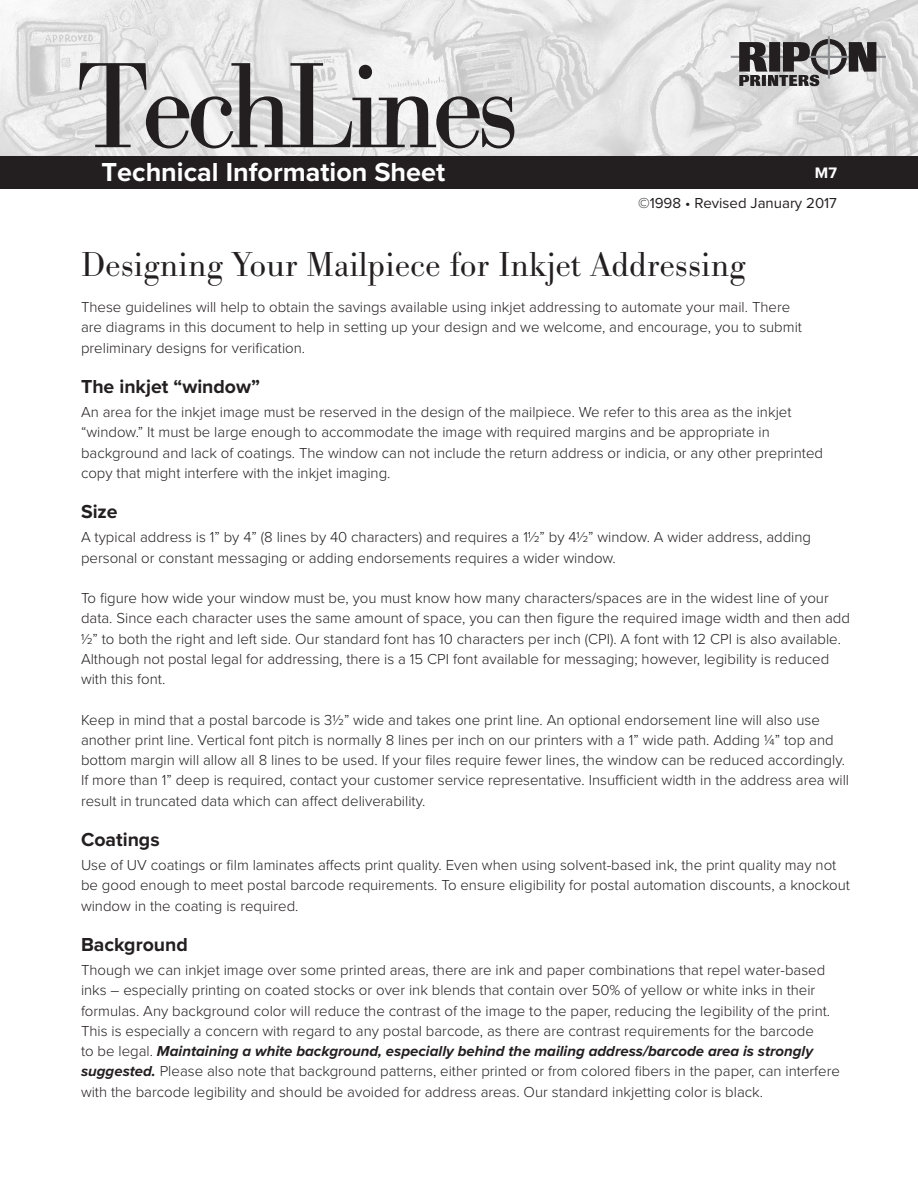
<style>
.page{position:relative;width:918px;height:1188px;background:#fff}
.page>*{position:absolute;margin:0;border:0;box-sizing:border-box;transform-origin:0 0}
.t1{font:126px "Bodoni URW";letter-spacing:-.05em;color:#231f20;scale:.95 1}
.t2{font:300 36px "Bodoni URW";color:#231f20}
.t3{font:700 27px "Proxima Nova";color:#fff}
.t4{font:700 19.5px "Proxima Nova";color:#231f20}
.t5{font:700 15.75px "Proxima Nova";color:#fff}
.t6{font:300 15px/20.2px "Proxima Nova";color:#231f20}
.t7{font:15px "Proxima Nova";color:#231f20}
.s1{font-weight:700;font-style:italic}
</style>
<div class="page">
<div style="left:0;top:146px;width:918px;height:43px;background:#231f20"></div>
<img style="left:0;top:0;width:918px;height:155px">
<svg style="left:731px;top:36px;width:155px;height:50px;background:#8b898a"></svg>
<h1 class="t1" style="left:78px;top:32px;width:464px">TechLines</h1>
<h3 class="t3" style="left:102px;top:152px;width:345px">Technical Information Sheet</h3>
<p class="t5" style="left:815px;top:161px;width:24px">M7</p>
<p class="t7" style="left:638px;top:191px;width:200px">©1998 • Revised January 2017</p>
<h2 class="t2" style="left:81px;top:243px;width:666px">Designing Your Mailpiece for Inkjet Addressing</h2>
<p class="t6" style="left:81px;top:296px;width:723px">These guidelines will help to obtain the savings available using inkjet addressing to automate your mail. There are diagrams in this document to help in setting up your design and we welcome, and encourage, you to submit preliminary designs for verification.</p>
<h3 class="t4" style="left:81px;top:372px;width:181px">The inkjet “window”</h3>
<p class="t6" style="left:81px;top:401px;width:744px">An area for the inkjet image must be reserved in the design of the mailpiece. We refer to this area as the inkjet “window.” It must be large enough to accommodate the image with required margins and be appropriate in background and lack of coatings. The window can not include the return address or indicia, or any other preprinted copy that might interfere with the inkjet imaging.</p>
<h3 class="t4" style="left:81px;top:497px;width:38px">Size</h3>
<p class="t6" style="left:81px;top:526px;width:732px">A typical address is 1” by 4” (8 lines by 40 characters) and requires a 11/2” by 41/2” window. A wider address, adding personal or constant messaging or adding endorsements requires a wider window.</p>
<p class="t6" style="left:81px;top:587px;width:771px">To figure how wide your window must be, you must know how many characters/spaces are in the widest line of your data. Since each character uses the same amount of space, you can then figure the required image width and then add 1/2” to both the right and left side. Our standard font has 10 characters per inch (CPI). A font with 12 CPI is also available.<br>Although not postal legal for addressing, there is a 15 CPI font available for messaging; however, legibility is reduced with this font.</p>
<p class="t6" style="left:81px;top:709px;width:770px">Keep in mind that a postal barcode is 31/2” wide and takes one print line. An optional endorsement line will also use another print line. Vertical font pitch is normally 8 lines per inch on our printers with a 1” wide path. Adding 1/4” top and bottom margin will allow all 8 lines to be used. If your files require fewer lines, the window can be reduced accordingly.<br>If more than 1” deep is required, contact your customer service representative. Insufficient width in the address area will result in truncated data which can affect deliverability.</p>
<h3 class="t4" style="left:81px;top:825px;width:80px">Coatings</h3>
<p class="t6" style="left:81px;top:854px;width:771px">Use of UV coatings or film laminates affects print quality. Even when using solvent-based ink, the print quality may not be good enough to meet postal barcode requirements. To ensure eligibility for postal automation discounts, a knockout window in the coating is required.</p>
<h3 class="t4" style="left:81px;top:930px;width:108px">Background</h3>
<p class="t6" style="left:81px;top:959px;width:761px">Though we can inkjet image over some printed areas, there are ink and paper combinations that repel water-based inks – especially printing on coated stocks or over ink blends that contain over 50% of yellow or white inks in their formulas. Any background color will reduce the contrast of the image to the paper, reducing the legibility of the print.<br>This is especially a concern with regard to any postal barcode, as there are contrast requirements for the barcode<br>to be legal. <span class="s1">Maintaining a white background, especially behind the mailing address/barcode area is strongly suggested.</span> Please also note that background patterns, either printed or from colored fibers in the paper, can interfere with the barcode legibility and should be avoided for address areas. Our standard inkjetting color is black.</p>
</div>
